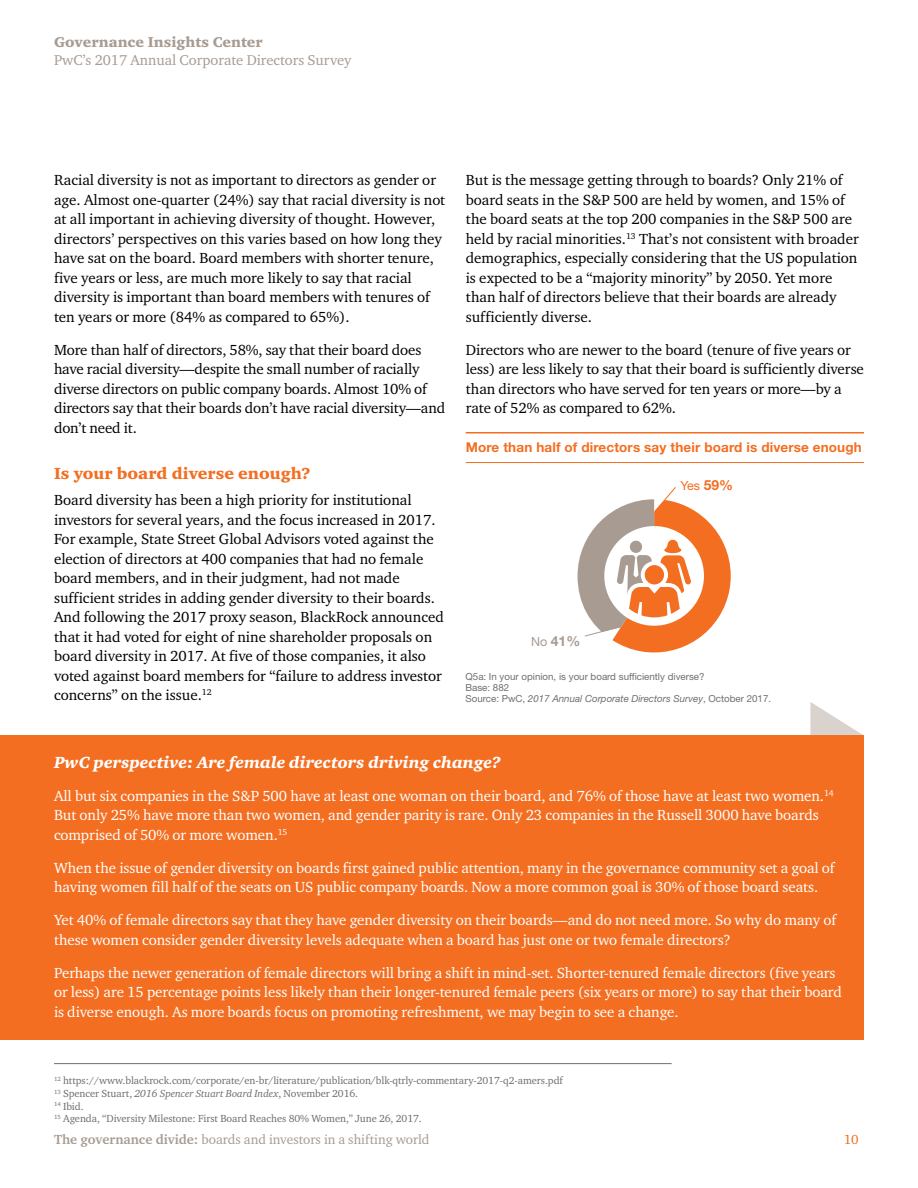
<style>
.page{position:relative;width:918px;height:1188px;background:#fff}
.page>*{position:absolute;margin:0;border:0;box-sizing:border-box;transform-origin:0 0}
.t1{font:italic 900 16.5px "Charter ITC Pro";color:#fff}
.t2{font:900 16.5px "Charter ITC Pro";color:#f36e21}
.t3{font:15px/19.5px "Charter ITC Pro";color:#000}
.t4{font:15px/19.5px "Charter ITC Pro";letter-spacing:-.005em;color:#fff}
.t5{font:14.7px "Charter ITC Pro";color:#a89b91}
.t6{font:900 14.7px "Charter ITC Pro";color:#a89b91}
.t7{font:700 13.95px "Helvetica Neue";color:#a89b91}
.t8{font:13.5px "Charter ITC Pro";color:#a89b91}
.t9{font:700 13.5px "Helvetica Neue";letter-spacing:.01em;color:#f36e21}
.t10{font:13.5px "Charter ITC Pro";color:#f36e21}
.t11{font:12.6px "Helvetica Neue";color:#f36e21}
.t12{font:10.5px/12.8px "Charter ITC Pro";letter-spacing:-.005em;color:#6d6e71}
.t13{font:9.75px/11.1px "Helvetica Neue";color:#6e6f72}
.s1{font-style:italic}
.s2{font-weight:700;font-size:13.95px}
.s3{font-weight:400;font-size:12.6px}
.s4{font-weight:700}
</style>
<div class="page">
<svg style="left:578px;top:487px;width:153px;height:166px"></svg>
<hr style="left:54px;top:1063px;width:618px;height:1px;background:#6d6e71">
<svg style="left:810px;top:702px;width:53px;height:33px"></svg>
<div style="left:0;top:735px;width:864px;height:305px;background:#f36e21"></div>
<hr style="left:466px;top:432px;width:398px;height:2px;background:#f36e21">
<hr style="left:466px;top:462px;width:398px;height:1px;background:#f36e21">
<p class="t6" style="left:54px;top:33px;width:210px">Governance Insights Center</p>
<p class="t5" style="left:54px;top:51px;width:299px">PwC’s 2017 Annual Corporate Directors Survey</p>
<p class="t3" style="left:54px;top:170px;width:393px">Racial diversity is not as important to directors as gender or age. Almost one-quarter (24%) say that racial diversity is not at all important in achieving diversity of thought. However, directors’ perspectives on this varies based on how long they have sat on the board. Board members with shorter tenure, five years or less, are much more likely to say that racial diversity is important than board members with tenures of ten years or more (84% as compared to 65%).</p>
<p class="t3" style="left:54px;top:339px;width:393px">More than half of directors, 58%, say that their board does have racial diversity—despite the small number of racially diverse directors on public company boards. Almost 10% of directors say that their boards don’t have racial diversity<span class="s1">—</span>and don’t need it.</p>
<p class="t2" style="left:54px;top:463px;width:258px">Is your board diverse enough?</p>
<p class="t3" style="left:54px;top:490px;width:391px">Board diversity has been a high priority for institutional investors for several years, and the focus increased in 2017.<br>For example, State Street Global Advisors voted against the election of directors at 400 companies that had no female board members, and in their judgment, had not made sufficient strides in adding gender diversity to their boards.<br>And following the 2017 proxy season, BlackRock announced that it had voted for eight of nine shareholder proposals on board diversity in 2017. At five of those companies, it also voted against board members for “failure to address investor concerns” on the issue.<sup>12</sup></p>
<p class="t3" style="left:466px;top:170px;width:395px">But is the message getting through to boards? Only 21% of board seats in the S&amp;P 500 are held by women, and 15% of the board seats at the top 200 companies in the S&amp;P 500 are held by racial minorities.<sup>13</sup> That’s not consistent with broader demographics, especially considering that the US population is expected to be a “majority minority” by 2050. Yet more than half of directors believe that their boards are already sufficiently diverse.</p>
<p class="t3" style="left:466px;top:339px;width:400px">Directors who are newer to the board (tenure of five years or less) are less likely to say that their board is sufficiently diverse than directors who have served for ten years or more<span class="s1">—</span>by a rate of 52% as compared to 62%.</p>
<p class="t9" style="left:466px;top:439px;width:398px">More than half of directors say their board is diverse enough</p>
<p class="t11" style="left:681px;top:476px;width:54px">Yes <span class="s2">59%</span></p>
<p class="t7" style="left:531px;top:632px;width:51px"><span class="s3">No</span> 41%</p>
<p class="t13" style="left:466px;top:671px;width:307px">Q5a: In your opinion, is your board sufficiently diverse?<br>Base: 882<br>Source: PwC, <span class="s1">2017 Annual Corporate Directors Survey</span>, October 2017.</p>
<p class="t1" style="left:54px;top:752px;width:448px">PwC perspective: Are female directors driving change?</p>
<p class="t4" style="left:54px;top:786px;width:781px">All but six companies in the S&amp;P 500 have at least one woman on their board, and 76% of those have at least two women.<sup>14<br></sup>But only 25% have more than two women, and gender parity is rare. Only 23 companies in the Russell 3000 have boards comprised of 50% or more women.<sup>15</sup></p>
<p class="t4" style="left:54px;top:858px;width:782px">When the issue of gender diversity on boards first gained public attention, many in the governance community set a goal of having women fill half of the seats on US public company boards. Now a more common goal is 30% of those board seats.</p>
<p class="t4" style="left:54px;top:910px;width:784px">Yet 40% of female directors say that they have gender diversity on their boards<span class="s1">—</span>and do not need more. So why do many of these women consider gender diversity levels adequate when a board has just one or two female directors?</p>
<p class="t4" style="left:54px;top:963px;width:789px">Perhaps the newer generation of female directors will bring a shift in mind-set. Shorter-tenured female directors (five years or less) are 15 percentage points less likely than their longer-tenured female peers (six years or more) to say that their board is diverse enough. As more boards focus on promoting refreshment, we may begin to see a change.</p>
<p class="t12" style="left:54px;top:1074px;width:510px"><sup>12</sup> https://www.blackrock.com/corporate/en-br/literature/publication/blk-qtrly-commentary-2017-q2-amers.pdf <sup>13</sup> Spencer Stuart, <span class="s1">2016 Spencer Stuart Board Index</span>, November 2016.<br><sup>14</sup> Ibid.<br><sup>15</sup> Agenda, “Diversity Milestone: First Board Reaches 80% Women,” June 26, 2017.</p>
<p class="t8" style="left:54px;top:1131px;width:377px"><span class="s4">The governance divide:</span> boards and investors in a shifting world</p>
<p class="t10" style="left:844px;top:1131px;width:17px">10</p>
</div>
